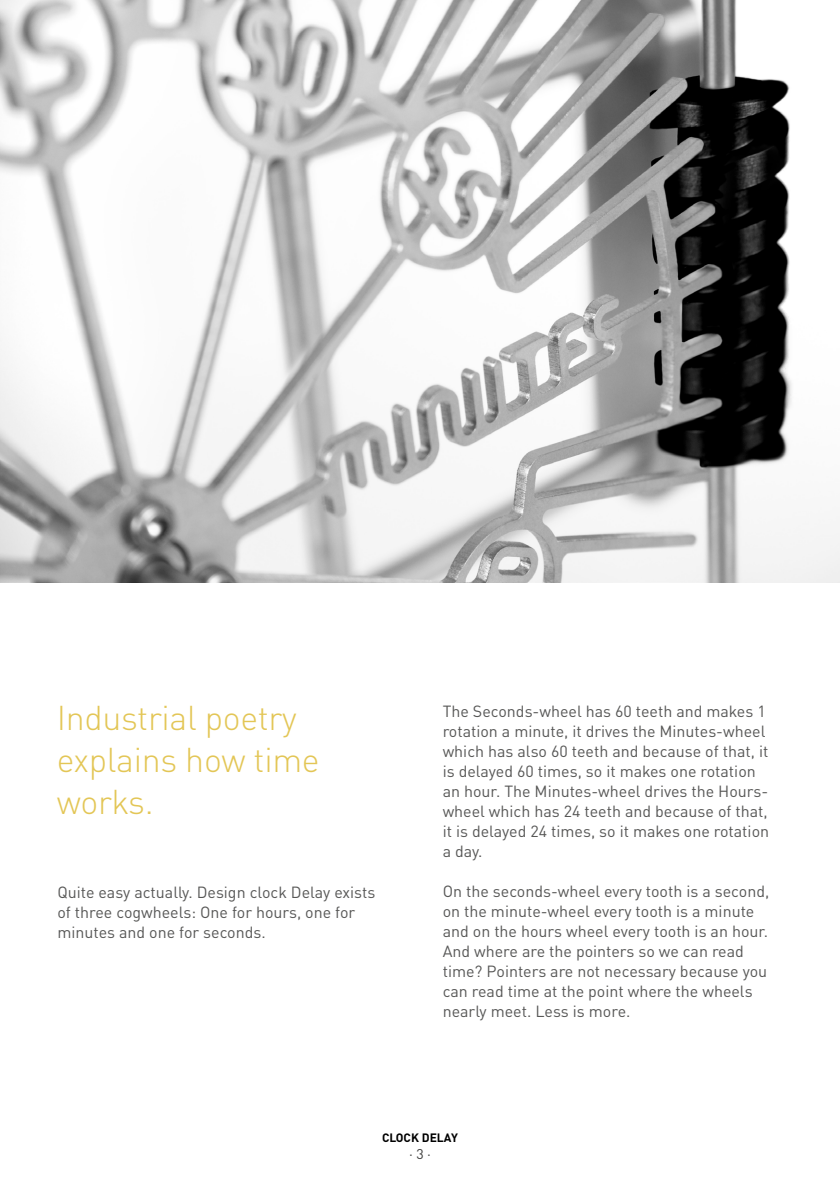
<style>
.page{position:relative;width:840px;height:1191px;background:#fff}
.page>*{position:absolute;margin:0;border:0;box-sizing:border-box;transform-origin:0 0}
.t1{font:300 34px/42px "DIN Pro";letter-spacing:-.01em;color:#e3c656}
.t2{font:16px/20px "DIN Pro";color:#575756}
.t3{font:14px "DIN Pro";color:#3c3c3b}
.t4{font:700 12px "DIN Pro";color:#000}
</style>
<div class="page">
<img style="left:0;top:0;width:839px;height:582px">
<h1 class="t1" style="left:57px;top:694px;width:264px">Industrial poetry explains how time works.</h1>
<p class="t2" style="left:57px;top:881px;width:319px">Quite easy actually. Design clock Delay exists of three cogwheels: One for hours, one for minutes and one for seconds.</p>
<p class="t2" style="left:442px;top:699px;width:328px">The Seconds-wheel has 60 teeth and makes 1 rotation a minute, it drives the Minutes-wheel which has also 60 teeth and because of that, it is delayed 60 times, so it makes one rotation an hour. The Minutes-wheel drives the Hours&shy;wheel which has 24 teeth and because of that, it is delayed 24 times, so it makes one rotation a day.</p>
<p class="t2" style="left:442px;top:879px;width:328px">On the seconds-wheel every tooth is a second, on the minute-wheel every tooth is a minute and on the hours wheel every tooth is an hour.<br>And where are the pointers so we can read time? Pointers are not necessary because you can read time at the point where the wheels nearly meet. Less is more.</p>
<p class="t4" style="left:382px;top:1127px;width:77px">CLOCK DELAY</p>
<p class="t3" style="left:409px;top:1142px;width:23px">· 3 ·</p>
</div>
